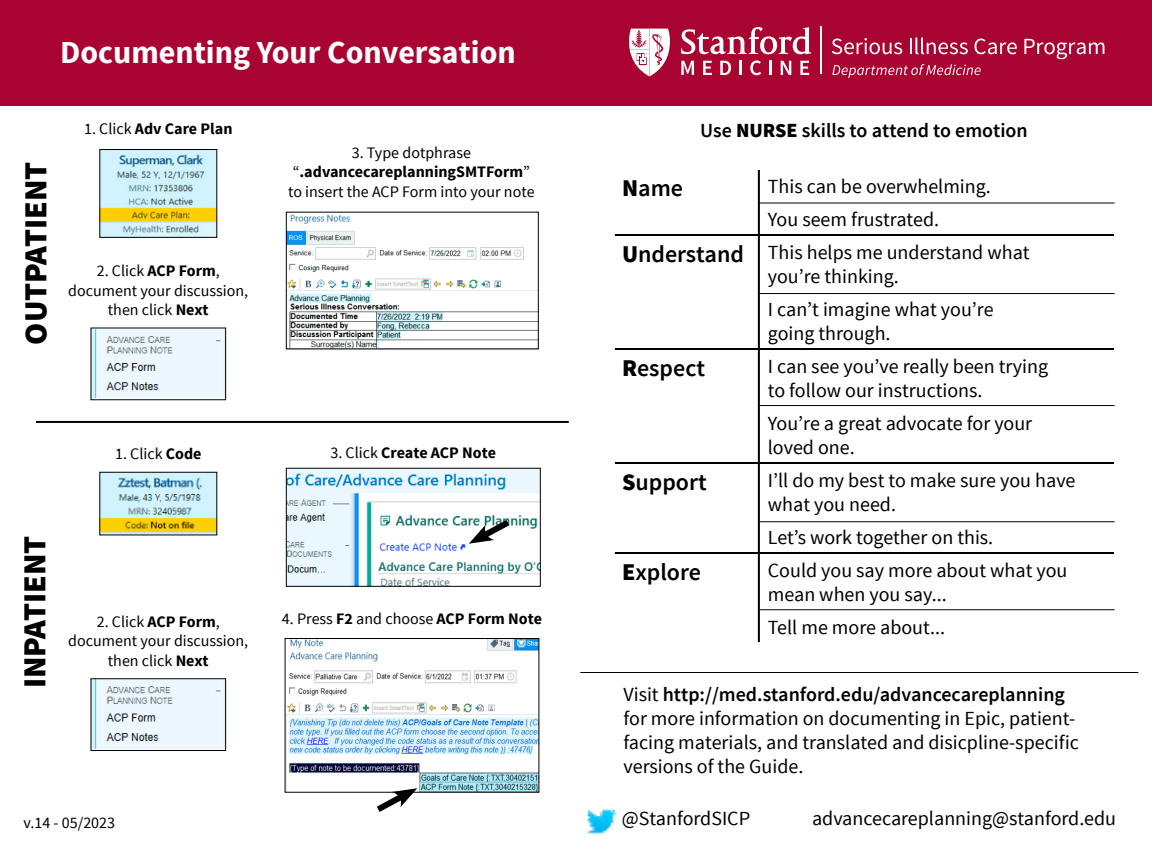
<style>
.page{position:relative;width:1152px;height:864px;background:#fff}
.page>*{position:absolute;margin:0;border:0;box-sizing:border-box;transform-origin:0 0}
.t1{font:700 32px "Source Sans Pro";color:#fff}
.t2{font:900 32px "Source Sans Pro";color:#000}
.t3{font:600 24px "Source Sans Pro";color:#000}
.t4{font:20px/24px "Source Sans Pro";color:#000}
.t5{font:600 20px "Source Sans Pro";color:#000}
.t6{font:16px/19.2px "Source Sans Pro";color:#000;text-align:center}
.t7{font:700 16px "Source Sans Pro";color:#000}
.s1{font-weight:400}
.s2{font-weight:900}
.s3{font-weight:700}
</style>
<div class="page">
<div style="left:0;top:0;width:1152px;height:105px;background:#a90332"></div>
<hr style="left:820px;top:27px;width:1px;height:47px;background:#fff">
<svg style="left:681px;top:27px;width:130px;height:27px"></svg>
<svg style="left:681px;top:61px;width:13px;height:14px"></svg>
<svg style="left:703px;top:61px;width:9px;height:14px"></svg>
<svg style="left:720px;top:61px;width:11px;height:14px"></svg>
<hr style="left:739px;top:61px;width:3px;height:14px;background:#fff">
<svg style="left:750px;top:60px;width:11px;height:15px"></svg>
<hr style="left:769px;top:61px;width:3px;height:14px;background:#fff">
<svg style="left:781px;top:61px;width:10px;height:14px"></svg>
<svg style="left:800px;top:61px;width:9px;height:14px"></svg>
<svg style="left:629px;top:29px;width:41px;height:47px"></svg>
<svg style="left:832px;top:38px;width:70px;height:16px"></svg>
<svg style="left:910px;top:38px;width:58px;height:16px"></svg>
<svg style="left:974px;top:39px;width:43px;height:15px"></svg>
<svg style="left:1024px;top:39px;width:80px;height:20px"></svg>
<svg style="left:832px;top:64px;width:149px;height:14px"></svg>
<svg style="left:614px;top:170px;width:501px;height:472px"></svg>
<hr style="left:758px;top:170px;width:2px;height:64px;background:#000">
<hr style="left:758px;top:236px;width:2px;height:112px;background:#000">
<hr style="left:758px;top:350px;width:2px;height:112px;background:#000">
<hr style="left:758px;top:464px;width:2px;height:88px;background:#000">
<hr style="left:758px;top:554px;width:2px;height:88px;background:#000">
<img style="left:587px;top:808px;width:30px;height:25px">
<hr style="left:759px;top:202px;width:356px;height:2px;background:#000">
<hr style="left:759px;top:293px;width:356px;height:1px;background:#000">
<hr style="left:759px;top:405px;width:356px;height:1px;background:#000">
<hr style="left:759px;top:521px;width:356px;height:1px;background:#000">
<hr style="left:759px;top:609px;width:356px;height:1px;background:#000">
<img style="left:102px;top:151px;width:113px;height:85px">
<div style="left:100px;top:149px;width:117px;height:89px;border:1px solid #000"></div>
<img style="left:93px;top:330px;width:131px;height:67px">
<img style="left:288px;top:470px;width:251px;height:115px">
<div style="left:286px;top:468px;width:255px;height:119px;border:1px solid #000"></div>
<img style="left:287px;top:640px;width:250px;height:150px">
<div style="left:285px;top:638px;width:254px;height:154px;border:1px solid #000"></div>
<img style="left:288px;top:214px;width:249px;height:133px">
<div style="left:286px;top:212px;width:253px;height:137px;border:1px solid #000"></div>
<hr style="left:36px;top:421px;width:533px;height:2px;background:#000">
<hr style="left:580px;top:672px;width:558px;height:1px;background:#000">
<img style="left:102px;top:474px;width:113px;height:59px">
<img style="left:93px;top:680px;width:131px;height:68px">
<div style="left:91px;top:678px;width:135px;height:73px;border:1px solid #000"></div>
<svg style="left:469px;top:515px;width:47px;height:30px"></svg>
<svg style="left:370px;top:787px;width:47px;height:25px"></svg>
<p class="t1" style="left:60px;top:32px;width:457px">Documenting Your Conversation</p>
<p class="t7" style="left:84px;top:118px;width:150px"><span class="s1">1. Click</span> Adv Care Plan</p>
<p class="t5" style="left:700px;top:118px;width:329px">Use <span class="s2">NURSE</span> skills to attend to emotion</p>
<p class="t6" style="left:352px;top:144px;width:121px">3. Type dotphrase</p>
<p class="t7" style="left:293px;top:162px;width:239px"><span class="s1">“</span>.advancecareplanningSMTForm<span class="s1">”</span></p>
<p class="t6" style="left:288px;top:182px;width:248px">to insert the ACP Form into your note</p>
<p class="t2" style="left:15px;top:345px;width:184px;rotate:-90deg">OUTPATIENT</p>
<p class="t3" style="left:622px;top:173px;width:63px"><span class="s2">N</span>ame</p>
<p class="t4" style="left:768px;top:175px;width:225px">This can be overwhelming.</p>
<p class="t4" style="left:768px;top:208px;width:173px">You seem frustrated.</p>
<p class="t3" style="left:622px;top:239px;width:124px"><span class="s2">U</span>nderstand</p>
<p class="t4" style="left:768px;top:241px;width:263px">This helps me understand what you’re thinking.</p>
<p class="t4" style="left:768px;top:298px;width:227px">I can’t imagine what you’re going through.</p>
<p class="t3" style="left:622px;top:353px;width:85px"><span class="s2">R</span>espect</p>
<p class="t4" style="left:768px;top:355px;width:282px">I can see you’ve really been trying to follow our instructions.</p>
<p class="t4" style="left:768px;top:412px;width:266px">You’re a great advocate for your loved one.</p>
<p class="t3" style="left:622px;top:467px;width:86px"><span class="s2">S</span>upport</p>
<p class="t4" style="left:768px;top:469px;width:309px">I’ll do my best to make sure you have what you need.</p>
<p class="t4" style="left:768px;top:526px;width:227px">Let’s work together on this.</p>
<p class="t3" style="left:622px;top:557px;width:80px"><span class="s2">E</span>xplore</p>
<p class="t4" style="left:768px;top:559px;width:301px">Could you say more about what you mean when you say...</p>
<p class="t4" style="left:768px;top:616px;width:179px">Tell me more about...</p>
<p class="t6" style="left:97px;top:262px;width:125px">2. Click <span class="s3">ACP Form</span>,</p>
<p class="t6" style="left:68px;top:281px;width:181px">document your discussion, then click <span class="s3">Next</span></p>
<p class="t7" style="left:330px;top:443px;width:167px"><span class="s1">3. Click</span> Create ACP Note</p>
<p class="t6" style="left:115px;top:444px;width:88px">1. Click <span class="s3">Code</span></p>
<p class="t2" style="left:14px;top:688px;width:154px;rotate:-90deg">INPATIENT</p>
<p class="t6" style="left:282px;top:609px;width:262px">4. Press <span class="s3">F2</span> and choose <span class="s3">ACP Form Note</span></p>
<p class="t6" style="left:97px;top:613px;width:125px">2. Click <span class="s3">ACP Form</span>,</p>
<p class="t6" style="left:68px;top:632px;width:181px">document your discussion, then click <span class="s3">Next</span></p>
<p class="t5" style="left:624px;top:681px;width:443px"><span class="s1">Visit</span> http://med.stanford.edu/advancecareplanning</p>
<p class="t4" style="left:624px;top:706px;width:453px">for more information on documenting in Epic, patient-</p>
<p class="t4" style="left:624px;top:730px;width:457px">facing materials, and translated and disicpline-specific</p>
<p class="t4" style="left:624px;top:754px;width:181px">versions of the Guide.</p>
<p class="t4" style="left:622px;top:807px;width:130px">@StanfordSICP</p>
<p class="t6" style="left:24px;top:813px;width:93px">v.14 - 05/2023</p>
<p class="t4" style="left:812px;top:807px;width:306px">advancecareplanning@stanford.edu</p>
</div>
